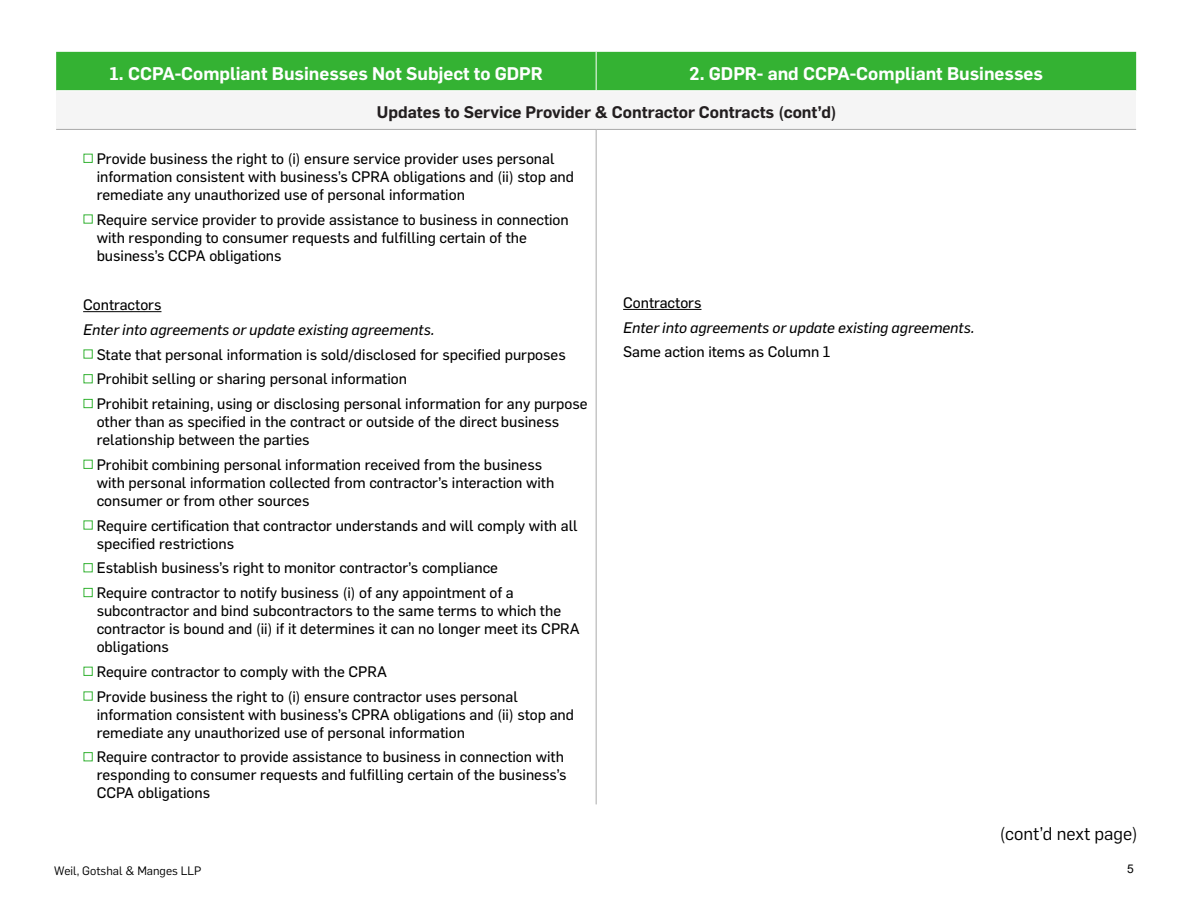
<style>
.page{position:relative;width:1188px;height:918px;background:#fff}
.page>*{position:absolute;margin:0;border:0;box-sizing:border-box;transform-origin:0 0}
.t1{font:600 18px "Flama";color:#fff}
.t2{font:18px "Flama";color:#000}
.t3{font:600 16.5px "Flama";color:#231f20}
.t4{font:15px/18px "Flama Basic";color:#000}
.t5{font:italic 15px "Flama Basic";color:#000}
.t6{font:12px "Flama";color:#000}
.t7{font:12px "Arial";color:#000}
.s1{font-family:"Flama";font-weight:300;color:#34b233}
</style>
<div class="page">
<div style="left:56px;top:52px;width:1080px;height:38px;background:#34b233"></div>
<div style="left:56px;top:91px;width:1080px;height:38px;background:#f5f5f5"></div>
<hr style="left:56px;top:129px;width:540px;height:1px;background:#aaa">
<hr style="left:596px;top:129px;width:540px;height:1px;background:#aaa">
<hr style="left:596px;top:130px;width:1px;height:674px;background:#aaa">
<hr style="left:596px;top:52px;width:1px;height:39px;background:#fff">
<hr style="left:83px;top:311px;width:78px;height:1px;background:#000">
<hr style="left:623px;top:309px;width:78px;height:1px;background:#000">
<p class="t1" style="left:109px;top:60px;width:435px">1. CCPA-Compliant Businesses Not Subject to GDPR</p>
<p class="t1" style="left:689px;top:60px;width:355px">2. GDPR- and CCPA-Compliant Businesses</p>
<p class="t3" style="left:377px;top:100px;width:461px">Updates to Service Provider &amp; Contractor Contracts (cont’d)</p>
<p class="t4" style="left:97px;top:149px;width:479px;text-indent:-14px"><span class="s1">▪</span> Provide business the right to (i) ensure service provider uses personal information consistent with business’s CPRA obligations and (ii) stop and remediate any unauthorized use of personal information</p>
<p class="t4" style="left:97px;top:209px;width:474px;text-indent:-14px"><span class="s1">▪</span> Require service provider to provide assistance to business in connection with responding to consumer requests and fulfilling certain of the business’s CCPA obligations</p>
<p class="t4" style="left:83px;top:295px;width:80px">Contractors</p>
<p class="t5" style="left:83px;top:319px;width:353px">Enter into agreements or update existing agreements.</p>
<p class="t4" style="left:83px;top:344px;width:484px"><span class="s1">▪</span> State that personal information is sold/disclosed for specified purposes</p>
<p class="t4" style="left:83px;top:369px;width:325px"><span class="s1">▪</span> Prohibit selling or sharing personal information</p>
<p class="t4" style="left:97px;top:394px;width:492px;text-indent:-14px"><span class="s1">▪</span> Prohibit retaining, using or disclosing personal information for any purpose other than as specified in the contract or outside of the direct business relationship between the parties</p>
<p class="t4" style="left:97px;top:455px;width:459px;text-indent:-14px"><span class="s1">▪</span> Prohibit combining personal information received from the business with personal information collected from contractor’s interaction with consumer or from other sources</p>
<p class="t4" style="left:97px;top:515px;width:482px;text-indent:-14px"><span class="s1">▪</span> Require certification that contractor understands and will comply with all specified restrictions</p>
<p class="t4" style="left:83px;top:558px;width:416px"><span class="s1">▪</span> Establish business’s right to monitor contractor’s compliance</p>
<p class="t4" style="left:97px;top:583px;width:484px;text-indent:-14px"><span class="s1">▪</span> Require contractor to notify business (i) of any appointment of a subcontractor and bind subcontractors to the same terms to which the contractor is bound and (ii) if it determines it can no longer meet its CPRA obligations</p>
<p class="t4" style="left:83px;top:662px;width:305px"><span class="s1">▪</span> Require contractor to comply with the CPRA</p>
<p class="t4" style="left:97px;top:686px;width:479px;text-indent:-14px"><span class="s1">▪</span> Provide business the right to (i) ensure contractor uses personal information consistent with business’s CPRA obligations and (ii) stop and remediate any unauthorized use of personal information</p>
<p class="t4" style="left:97px;top:747px;width:471px;text-indent:-14px"><span class="s1">▪</span> Require contractor to provide assistance to business in connection with responding to consumer requests and fulfilling certain of the business’s<br>CCPA obligations</p>
<p class="t4" style="left:623px;top:293px;width:80px">Contractors</p>
<p class="t5" style="left:623px;top:317px;width:353px">Enter into agreements or update existing agreements.</p>
<p class="t4" style="left:623px;top:342px;width:209px">Same action items as Column 1</p>
<p class="t2" style="left:1000px;top:822px;width:140px">(cont’d next page)</p>
<p class="t6" style="left:54px;top:863px;width:149px">Weil, Gotshal &amp; Manges LLP</p>
<p class="t7" style="left:1127px;top:860px;width:8px">5</p>
</div>
